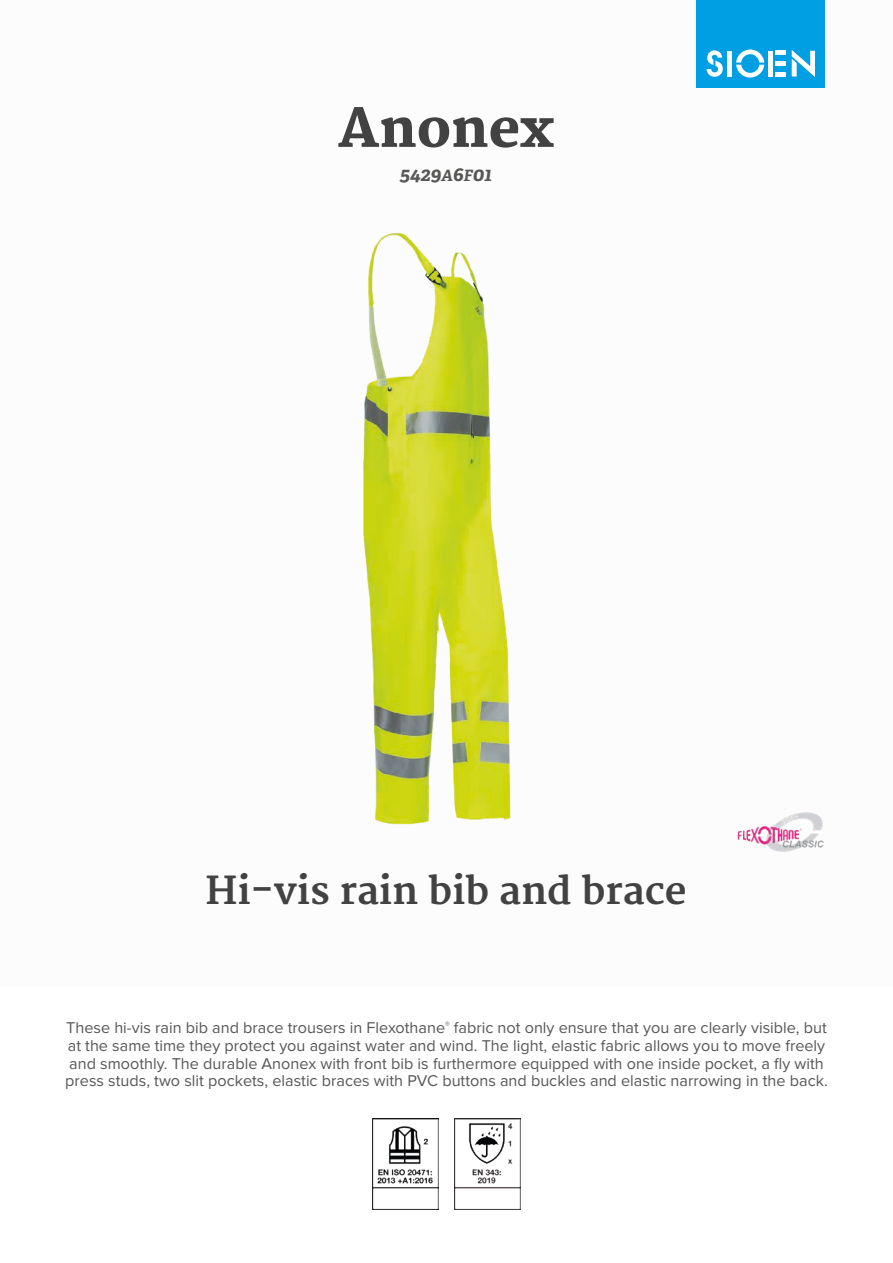
<style>
.page{position:relative;width:893px;height:1263px;background:#fff}
.page>*{position:absolute;margin:0;border:0;box-sizing:border-box;transform-origin:0 0}
.t1{font:800 52.5px "Merriweather";color:#424243}
.t2{font:700 37.5px "Merriweather";color:#424243}
.t3{font:italic 700 19.5px "Adelle PE";letter-spacing:-.005em;color:#575756}
.t4{font:16.2px/17.5px "Proxima Nova";color:#575756}
.s1{font-size:15.6px}
</style>
<div class="page">
<div style="left:697px;top:0;width:128px;height:88px;background:#009fe3"></div>
<svg style="left:707px;top:50px;width:16px;height:27px"></svg>
<svg style="left:736px;top:50px;width:28px;height:28px"></svg>
<div style="left:727px;top:51px;width:5px;height:26px;background:#fff"></div>
<div style="left:768px;top:51px;width:5px;height:26px;background:#fff"></div>
<div style="left:775px;top:72px;width:11px;height:5px;background:#fff"></div>
<div style="left:775px;top:61px;width:11px;height:5px;background:#fff"></div>
<hr style="left:775px;top:51px;width:11px;height:4px;background:#fff">
<svg style="left:792px;top:50px;width:23px;height:27px"></svg>
<img style="left:737px;top:812px;width:87px;height:40px">
<img style="left:372px;top:1118px;width:67px;height:92px">
<img style="left:454px;top:1118px;width:67px;height:92px">
<img style="left:363px;top:232px;width:148px;height:593px">
<h1 class="t1" style="left:338px;top:98px;width:217px">Anonex</h1>
<p class="t3" style="left:400px;top:160px;width:94px">5429<span class="s1">A</span>6<span class="s1">F</span>01</p>
<h2 class="t2" style="left:205px;top:869px;width:483px">Hi-vis rain bib and brace</h2>
<p class="t4" style="left:65px;top:1020px;width:764px">These hi-vis rain bib and brace trousers in Flexothane<sup>®</sup> fabric not only ensure that you are clearly visible, but at the same time they protect you against water and wind. The light, elastic fabric allows you to move freely and smoothly. The durable Anonex with front bib is furthermore equipped with one inside pocket, a fly with press studs, two slit pockets, elastic braces with PVC buttons and buckles and elastic narrowing in the back.</p>
</div>
